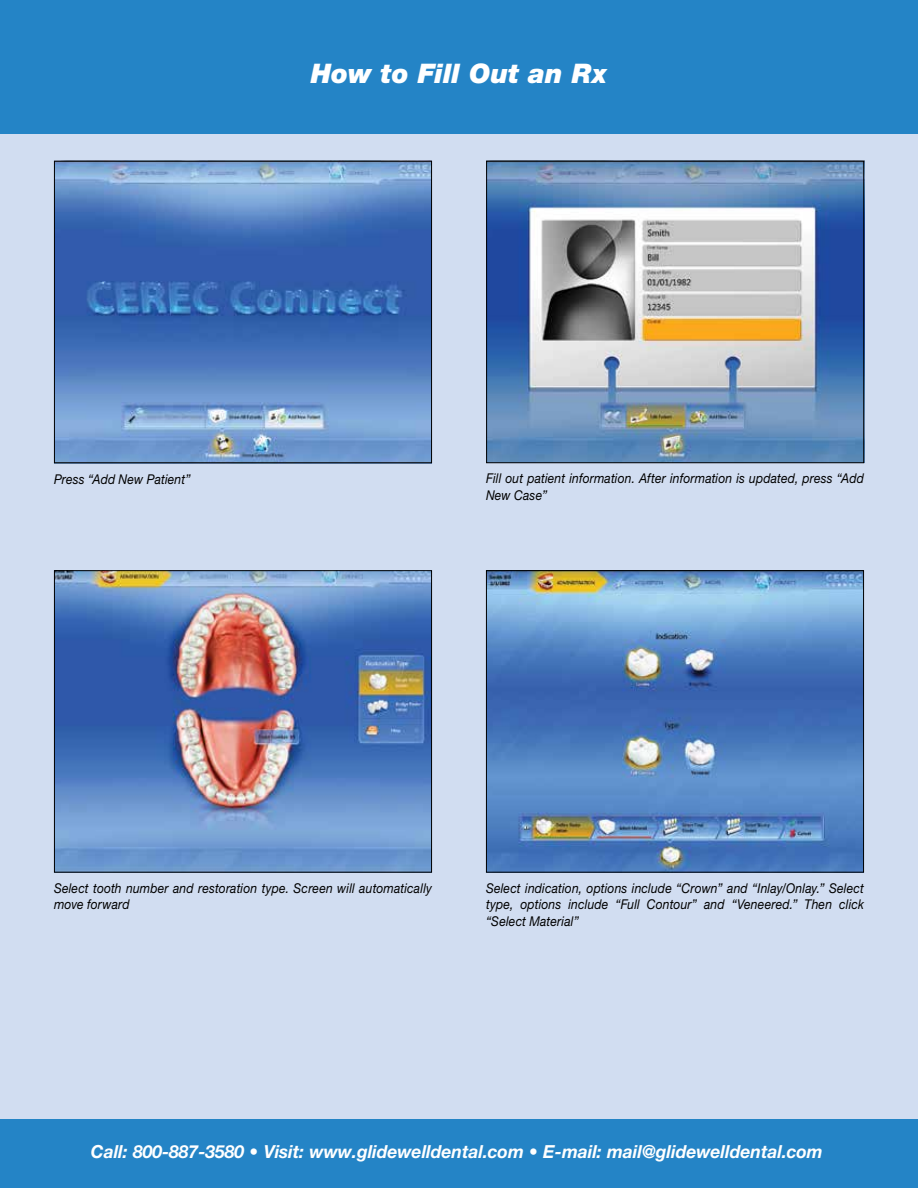
<style>
.page{position:relative;width:918px;height:1188px;background:#d1ddf1}
.page>*{position:absolute;margin:0;border:0;box-sizing:border-box;transform-origin:0 0}
.t1{font:italic 900 27px "Helvetica Neue LT Std";color:#fff}
.t2{font:italic 700 18px "Helvetica Neue LT Std";color:#fff}
.t3{font:italic 13.5px/16.5px "Helvetica Neue LT Std";letter-spacing:.01em;color:#000;scale:.9 1}
</style>
<div class="page">
<div style="left:0;top:0;width:918px;height:134px;background:#2484c6"></div>
<div style="left:0;top:1120px;width:918px;height:68px;background:#2484c6"></div>
<img style="left:56px;top:163px;width:374px;height:298px">
<div style="left:54px;top:161px;width:378px;height:302px;border:1px solid #000"></div>
<img style="left:488px;top:163px;width:374px;height:298px">
<div style="left:486px;top:161px;width:378px;height:302px;border:1px solid #000"></div>
<img style="left:56px;top:572px;width:374px;height:299px">
<div style="left:54px;top:570px;width:378px;height:303px;border:1px solid #000"></div>
<img style="left:488px;top:572px;width:374px;height:299px">
<div style="left:486px;top:570px;width:378px;height:303px;border:1px solid #000"></div>
<h1 class="t1" style="left:311px;top:57px;width:298px">How to Fill Out an Rx</h1>
<p class="t3" style="left:54px;top:470px;width:153px">Press “Add New Patient”</p>
<p class="t3" style="left:486px;top:470px;width:421px">Fill out patient information. After information is updated, press “Add<br>New Case”</p>
<p class="t3" style="left:54px;top:880px;width:422px">Select tooth number and restoration type. Screen will automatically move forward</p>
<p class="t3" style="left:486px;top:880px;width:421px;text-align:justify">Select indication, options include “Crown” and “Inlay/Onlay.” Select type, options include “Full Contour” and “Veneered.” Then click “Select Material”</p>
<h2 class="t2" style="left:91px;top:1140px;width:733px">Call: 800-887-3580 • Visit: www.glidewelldental.com • E-mail: mail@glidewelldental.com</h2>
</div>
